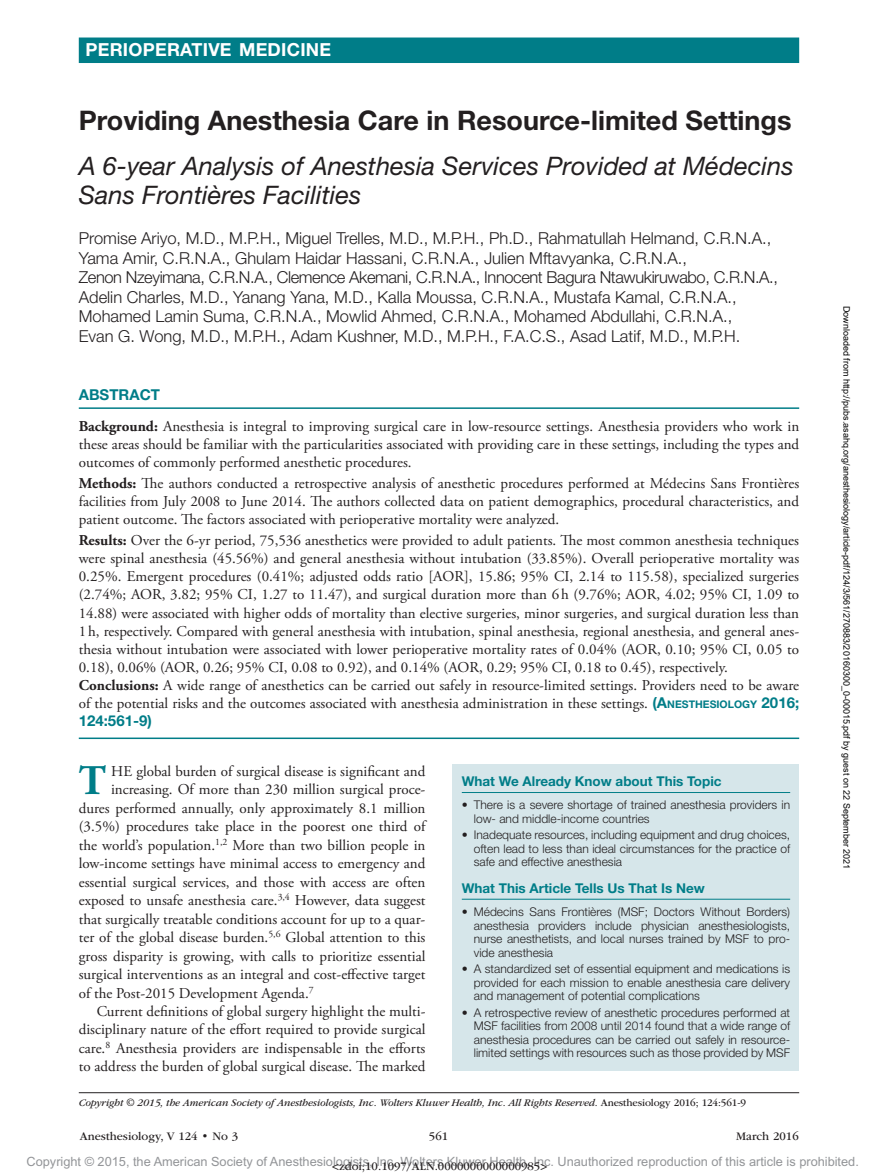
<style>
.page{position:relative;width:878px;height:1175px;background:#fff}
.page>*{position:absolute;margin:0;border:0;box-sizing:border-box;transform-origin:0 0}
.t1{font:700 42.15px "Adobe Garamond Pro";color:#007d88}
.t2{font:700 27px "Helvetica Neue LT Std";color:#231f20}
.t3{font:italic 25.5px/28.5px "Helvetica Neue LT Std";color:#231f20}
.t4{font:700 18px "Helvetica Neue LT Std";letter-spacing:.015em;color:#fff}
.t5{font:300 16.5px/19.5px "Helvetica Neue LT Std";color:#231f20}
.t6{font:15px/18px "Adobe Garamond Pro";color:#231f20;text-align:justify}
.t7{font:700 15px "Helvetica Neue LT Std";color:#007d88}
.t8{font:700 13.5px "Helvetica Neue LT Std";color:#007d88}
.t9{font:12.75px "Arial MT Std";color:#939598}
.t10{font:300 12px/13.5px "Helvetica Neue LT Std";color:#231f20;text-align:justify}
.t11{font:12px "ITC Garamond Std";color:#231f20}
.t12{font:italic 10.5px "ITC Garamond Std";letter-spacing:-.01em;color:#231f20}
.t13{font:9px "Arial";color:#000}
.s1{font-weight:700}
.s2{font-family:"Helvetica Neue LT Std";font-weight:700;color:#007d88}
.s3{font-family:"Helvetica Neue LT Std";font-weight:700;font-size:10.5px;color:#007d88}
.s4{font-style:normal}
</style>
<div class="page">
<hr style="left:79px;top:407px;width:720px;height:2px;background:#007d88">
<hr style="left:79px;top:737px;width:720px;height:2px;background:#007d88">
<hr style="left:79px;top:1092px;width:720px;height:1px;background:#231f20">
<div style="left:452px;top:764px;width:347px;height:306px;background:#d6e6ea"></div>
<hr style="left:462px;top:792px;width:328px;height:1px;background:#007d88">
<hr style="left:462px;top:898px;width:328px;height:1px;background:#007d88">
<div style="left:79px;top:38px;width:720px;height:25px;background:#007d88"></div>
<p class="t4" style="left:86px;top:38px;width:247px">PERIOPERATIVE MEDICINE</p>
<h2 class="t2" style="left:79px;top:104px;width:714px">Providing Anesthesia Care in Resource-limited Settings</h2>
<h3 class="t3" style="left:79px;top:152px;width:716px">A 6-year Analysis of Anesthesia Services Provided at Médecins<br>Sans Frontières Facilities</h3>
<p class="t5" style="left:79px;top:228px;width:700px">Promise Ariyo, M.D., M.P.H., Miguel Trelles, M.D., M.P.H., Ph.D., Rahmatullah Helmand, C.R.N.A., Yama Amir, C.R.N.A., Ghulam Haidar Hassani, C.R.N.A., Julien Mftavyanka, C.R.N.A.,<br>Zenon Nzeyimana, C.R.N.A., Clemence Akemani, C.R.N.A., Innocent Bagura Ntawukiruwabo, C.R.N.A., Adelin Charles, M.D., Yanang Yana, M.D., Kalla Moussa, C.R.N.A., Mustafa Kamal, C.R.N.A., Mohamed Lamin Suma, C.R.N.A., Mowlid Ahmed, C.R.N.A., Mohamed Abdullahi, C.R.N.A.,<br>Evan G. Wong, M.D., M.P.H., Adam Kushner, M.D., M.P.H., F.A.C.S., Asad Latif, M.D., M.P.H.</p>
<p class="t7" style="left:79px;top:385px;width:83px">ABSTRACT</p>
<p class="t6" style="left:79px;top:418px;width:722px"><span class="s1">Background:</span> Anesthesia is integral to improving surgical care in low-resource settings. Anesthesia providers who work in these areas should be familiar with the particularities associated with providing care in these settings, including the types and outcomes of commonly performed anesthetic procedures.</p>
<p class="t6" style="left:79px;top:475px;width:722px"><span class="s1">Methods:</span> The authors conducted a retrospective analysis of anesthetic procedures performed at Médecins Sans Frontières facilities from July 2008 to June 2014. The authors collected data on patient demographics, procedural characteristics, and patient outcome. The factors associated with perioperative mortality were analyzed.</p>
<p class="t6" style="left:79px;top:532px;width:722px;text-align:left"><span class="s1">Results:</span> Over the 6-yr period, 75,536 anesthetics were provided to adult patients. The most common anesthesia techniques were spinal anesthesia (45.56%) and general anesthesia without intubation (33.85%). Overall perioperative mortality was 0.25%. Emergent procedures (0.41%; adjusted odds ratio [AOR], 15.86; 95% CI, 2.14 to 115.58), specialized surgeries (2.74%; AOR, 3.82; 95% CI, 1.27 to 11.47), and surgical duration more than 6h (9.76%; AOR, 4.02; 95% CI, 1.09 to 14.88) were associated with higher odds of mortality than elective surgeries, minor surgeries, and surgical duration less than 1h, respectively. Compared with general anesthesia with intubation, spinal anesthesia, regional anesthesia, and general anes&shy;thesia without intubation were associated with lower perioperative mortality rates of 0.04% (AOR, 0.10; 95% CI, 0.05 to 0.18), 0.06% (AOR, 0.26; 95% CI, 0.08 to 0.92), and 0.14% (AOR, 0.29; 95% CI, 0.18 to 0.45), respectively.<br><span class="s1">Conclusions:</span> A wide range of anesthetics can be carried out safely in resource-limited settings. Providers need to be aware of the potential risks and the outcomes associated with anesthesia administration in these settings. <span class="s2">(A</span><span class="s3">NESTHESIOLOGY</span> <span class="s2">2016;</span></p>
<p class="t7" style="left:79px;top:711px;width:75px">124:561-9)</p>
<h1 class="t1" style="left:79px;top:756px;width:29px">T</h1>
<p class="t6" style="left:111px;top:763px;width:316px">HE global burden of surgical disease is significant and</p>
<p class="t6" style="left:111px;top:781px;width:316px">increasing. Of more than 230 million surgical proce-</p>
<p class="t6" style="left:79px;top:799px;width:348px">dures performed annually, only approximately 8.1 million</p>
<p class="t6" style="left:79px;top:818px;width:348px">(3.5%) procedures take place in the poorest one third of</p>
<p class="t6" style="left:79px;top:836px;width:348px">the world’s population.<sup>1,2</sup> More than two billion people in</p>
<p class="t6" style="left:79px;top:855px;width:348px">low-income settings have minimal access to emergency and</p>
<p class="t6" style="left:79px;top:873px;width:348px">essential surgical services, and those with access are often</p>
<p class="t6" style="left:79px;top:892px;width:348px">exposed to unsafe anesthesia care.<sup>3,4</sup> However, data suggest</p>
<p class="t6" style="left:79px;top:910px;width:348px">that surgically treatable conditions account for up to a quar-</p>
<p class="t6" style="left:79px;top:928px;width:348px">ter of the global disease burden.<sup>5,6</sup> Global attention to this</p>
<p class="t6" style="left:79px;top:947px;width:348px">gross disparity is growing, with calls to prioritize essential</p>
<p class="t6" style="left:79px;top:965px;width:348px">surgical interventions as an integral and cost-effective target</p>
<p class="t6" style="left:79px;top:984px;width:236px">of the Post-2015 Development Agenda.<sup>7</sup></p>
<p class="t6" style="left:97px;top:1002px;width:330px">Current definitions of global surgery highlight the multi-</p>
<p class="t6" style="left:79px;top:1021px;width:348px">disciplinary nature of the effort required to provide surgical</p>
<p class="t6" style="left:79px;top:1039px;width:348px">care.<sup>8</sup> Anesthesia providers are indispensable in the efforts</p>
<p class="t6" style="left:79px;top:1058px;width:348px">to address the burden of global surgical disease. The marked</p>
<p class="t8" style="left:462px;top:773px;width:261px">What We Already Know about This Topic</p>
<p class="t10" style="left:474px;top:798px;width:318px;text-indent:-12px">• There is a severe shortage of trained anesthesia providers in low- and middle-income countries</p>
<p class="t10" style="left:474px;top:828px;width:318px;text-indent:-12px">• Inadequate resources, including equipment and drug choices, often lead to less than ideal circumstances for the practice of safe and effective anesthesia</p>
<p class="t8" style="left:462px;top:879px;width:244px">What This Article Tells Us That Is New</p>
<p class="t10" style="left:474px;top:904px;width:318px;text-indent:-12px">• Médecins Sans Frontières (MSF; Doctors Without Borders) anesthesia providers include physician anesthesiologists, nurse anesthetists, and local nurses trained by MSF to pro&shy;vide anesthesia</p>
<p class="t10" style="left:474px;top:961px;width:318px;text-indent:-12px">• A standardized set of essential equipment and medications is provided for each mission to enable anesthesia care delivery and management of potential complications</p>
<p class="t10" style="left:474px;top:1005px;width:318px;text-indent:-12px">• A retrospective review of anesthetic procedures performed at MSF facilities from 2008 until 2014 found that a wide range of anesthesia procedures can be carried out safely in resource&shy;limited settings with resources such as those provided by MSF</p>
<p class="t12" style="left:79px;top:1096px;width:668px">Copyright © 2015, the American Society of Anesthesiologists, Inc. Wolters Kluwer Health, Inc. All Rights Reserved. <span class="s4">Anesthesiology 2016; 124:561-9</span></p>
<p class="t11" style="left:80px;top:1130px;width:160px">Anesthesiology, V 124 • No 3</p>
<p class="t11" style="left:429px;top:1130px;width:21px">561</p>
<p class="t11" style="left:736px;top:1130px;width:64px">March 2016</p>
<p class="t13" style="left:850px;top:306px;width:565px;rotate:90deg">Downloaded from http://pubs.asahq.org/anesthesiology/article-pdf/124/3/561/270883/20160300_0-00015.pdf by guest on 22 September 2021</p>
<p class="t9" style="left:27px;top:1154px;width:833px">Copyright © 2015, the American Society of Anesthesiologists, Inc. Wolters Kluwer Health, Inc. Unauthorized reproduction of this article is prohibited.</p>
<p class="t11" style="left:332px;top:1159px;width:216px">&lt;zdoi;10.1097/ALN.0000000000000985&gt;</p>
</div>
